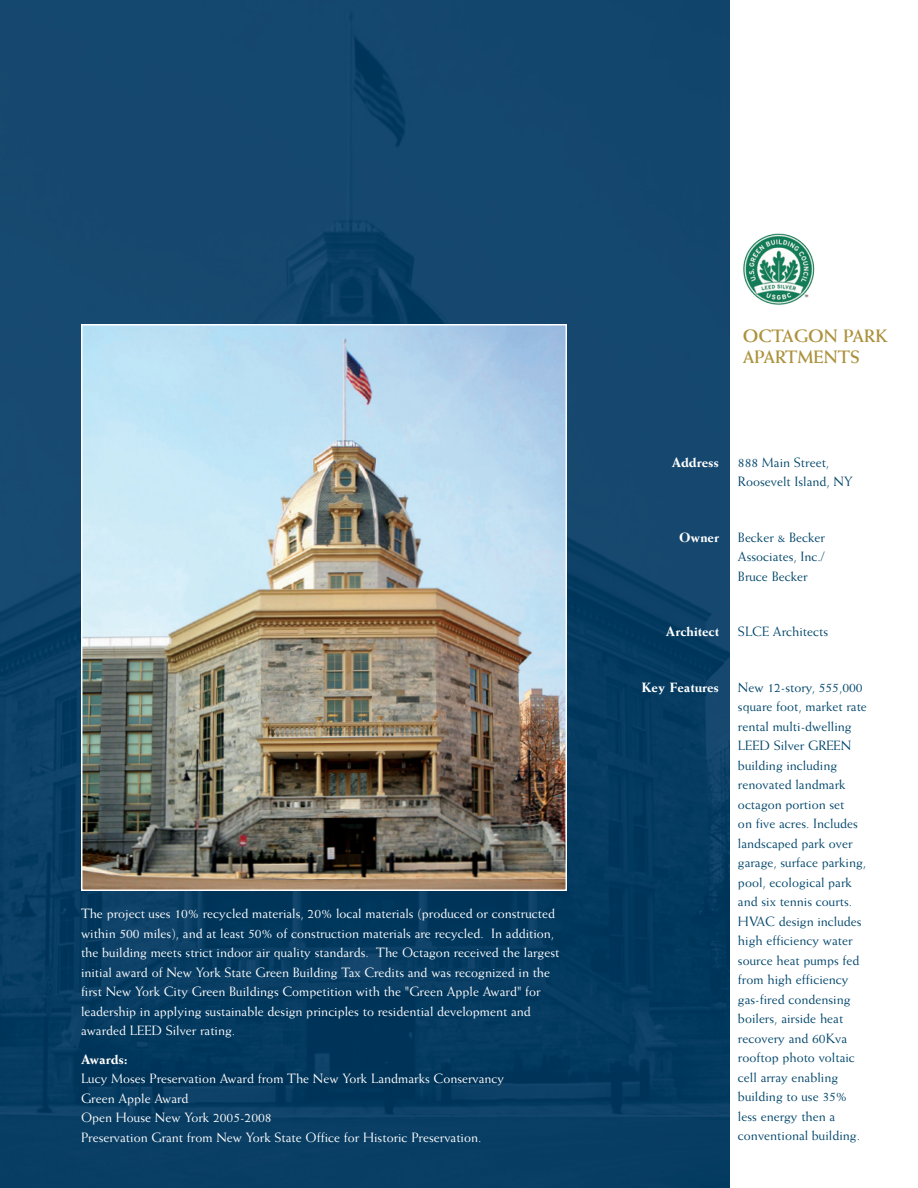
<style>
.page{position:relative;width:918px;height:1188px;background:#fff}
.page>*{position:absolute;margin:0;border:0;box-sizing:border-box;transform-origin:0 0}
.t1{font:700 18px/21.6px "Weiss";color:#ac923c}
.t2{font:13.5px/19.5px "Weiss";color:#fff}
.t3{font:13.5px/19.5px "Weiss";color:#00466b}
.t4{font:800 13.5px "Weiss";color:#fff}
.s1{font-weight:800}
</style>
<div class="page">
<img style="left:0;top:0;width:729px;height:1188px">
<img style="left:743px;top:233px;width:72px;height:72px">
<img style="left:82px;top:325px;width:484px;height:565px">
<p class="t2" style="left:81px;top:903px;width:480px">The project uses 10% recycled materials, 20% local materials (produced or constructed within 500 miles), and at least 50% of construction materials are recycled. In addition, the building meets strict indoor air quality standards. The Octagon received the largest initial award of New York State Green Building Tax Credits and was recognized in the first New York City Green Buildings Competition with the "Green Apple Award" for leadership in applying sustainable design principles to residential development and awarded LEED Silver rating.</p>
<p class="t2" style="left:81px;top:1049px;width:425px"><span class="s1">Awards:<br></span>Lucy Moses Preservation Award from The New York Landmarks Conservancy Green Apple Award<br>Open House New York 2005-2008<br>Preservation Grant from New York State Office for Historic Preservation.</p>
<p class="t1" style="left:743px;top:325px;width:146px">OCTAGON PARK<br>APARTMENTS</p>
<p class="t4" style="left:672px;top:454px;width:49px">Address</p>
<p class="t3" style="left:738px;top:452px;width:116px">888 Main Street,<br>Roosevelt Island, NY</p>
<p class="t4" style="left:679px;top:529px;width:41px">Owner</p>
<p class="t3" style="left:738px;top:527px;width:89px;text-align:justify">Becker &amp; Becker Associates, Inc./ Bruce Becker</p>
<p class="t4" style="left:666px;top:624px;width:55px">Architect</p>
<p class="t3" style="left:738px;top:622px;width:92px">SLCE Architects</p>
<p class="t4" style="left:642px;top:679px;width:79px">Key Features</p>
<p class="t3" style="left:738px;top:677px;width:130px">New 12-story, 555,000 square foot, market rate rental multi-dwelling<br>LEED Silver GREEN building including renovated landmark octagon portion set<br>on five acres. Includes landscaped park over garage, surface parking, pool, ecological park and six tennis courts.<br>HVAC design includes high efficiency water source heat pumps fed from high efficiency gas-fired condensing boilers, airside heat recovery and 60Kva rooftop photo voltaic cell array enabling building to use 35% less energy then a conventional building.</p>
</div>
